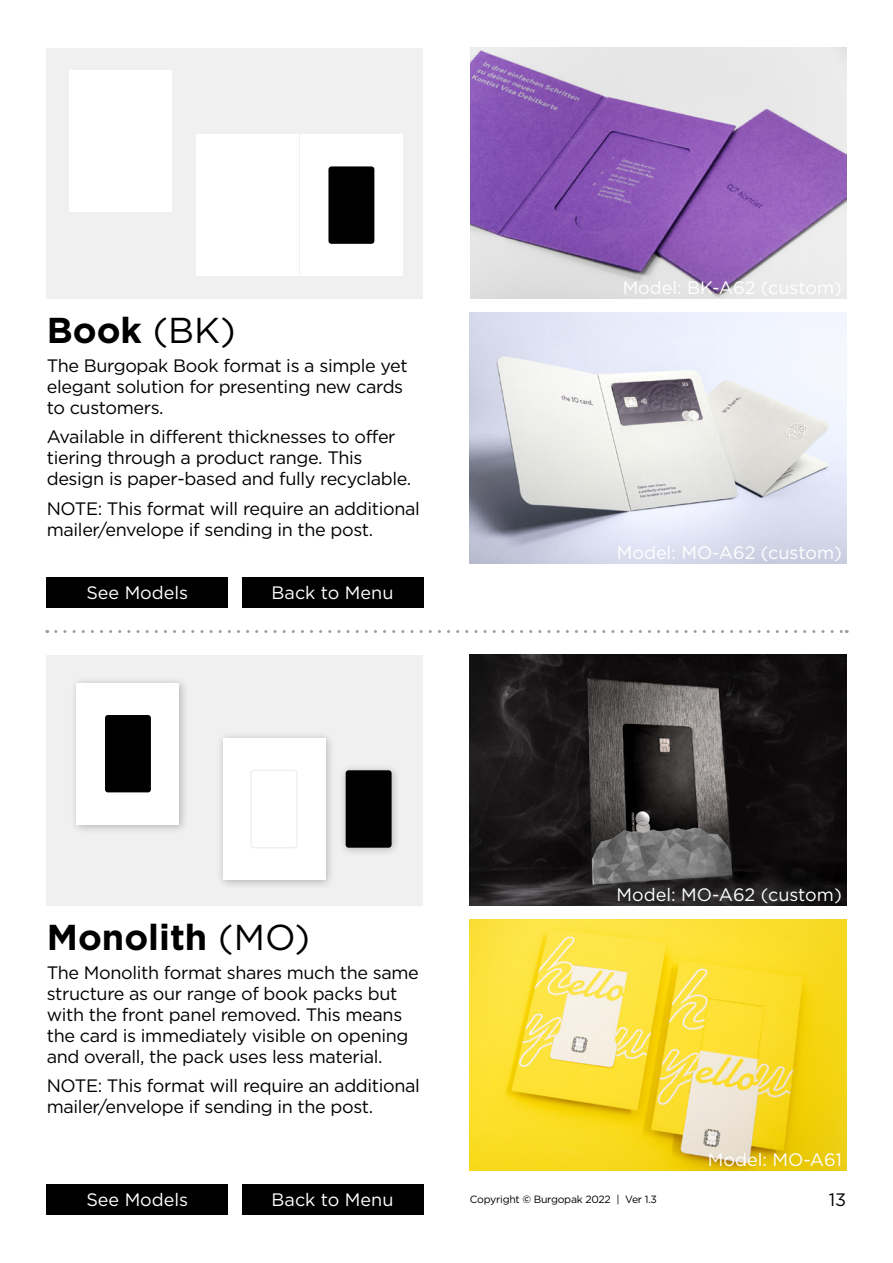
<style>
.page{position:relative;width:893px;height:1263px;background:#fff}
.page>*{position:absolute;margin:0;border:0;box-sizing:border-box;transform-origin:0 0}
.t1{font:700 36px "Gotham";color:#000}
.t2{font:18px/21px "Gotham";letter-spacing:-.02em;color:#000}
.t3{font:18px "Gotham";color:#fff}
.t4{font:18px "Gotham";color:#020203}
.t5{font:10.5px "Gotham";letter-spacing:-.025em;color:#000}
.s1{font-weight:400}
.s2{font-weight:500}
</style>
<div class="page">
<img style="left:470px;top:48px;width:376px;height:251px">
<div style="left:242px;top:577px;width:181px;height:31px;background:#000"></div>
<div style="left:242px;top:1184px;width:181px;height:31px;background:#000"></div>
<div style="left:47px;top:655px;width:376px;height:251px;background:#f0f0f0"></div>
<img style="left:470px;top:655px;width:376px;height:251px">
<img style="left:470px;top:920px;width:376px;height:250px">
<div style="left:47px;top:1184px;width:181px;height:31px;background:#000"></div>
<div style="left:47px;top:48px;width:376px;height:251px;background:#f0f0f0"></div>
<img style="left:470px;top:313px;width:376px;height:250px">
<div style="left:47px;top:577px;width:181px;height:31px;background:#000"></div>
<svg style="left:56px;top:630px;width:791px;height:3px"></svg>
<div style="left:70px;top:676px;width:119px;height:158px;background:#000;opacity:.25"></div>
<div style="left:77px;top:683px;width:102px;height:142px;background:#fff"></div>
<div style="left:105px;top:715px;width:46px;height:77px;background:#000;border-radius:3px"></div>
<div style="left:70px;top:70px;width:102px;height:142px;background:#fff"></div>
<div style="left:196px;top:134px;width:102px;height:142px;background:#fff"></div>
<div style="left:300px;top:134px;width:102px;height:142px;background:#fff"></div>
<div style="left:328px;top:166px;width:46px;height:78px;background:#000;border-radius:3px"></div>
<div style="left:216px;top:731px;width:119px;height:159px;background:#000;opacity:.25"></div>
<div style="left:223px;top:738px;width:102px;height:142px;background:#fff"></div>
<div style="left:250px;top:769px;width:48px;height:79px;border:2px solid #f0f0f0;border-radius:3px"></div>
<div style="left:338px;top:763px;width:63px;height:94px;background:#000;opacity:.25"></div>
<div style="left:346px;top:770px;width:46px;height:78px;background:#000;border-radius:3px"></div>
<h1 class="t1" style="left:47px;top:309px;width:191px">Book <span class="s1">(BK)</span></h1>
<p class="t2" style="left:47px;top:355px;width:362px">The Burgopak Book format is a simple yet elegant solution for presenting new cards to customers.</p>
<p class="t2" style="left:47px;top:426px;width:366px">Available in different thicknesses to offer tiering through a product range. This design is paper-based and fully recyclable.</p>
<p class="t2" style="left:47px;top:498px;width:375px">NOTE: This format will require an additional mailer/envelope if sending in the post.</p>
<p class="t3" style="left:86px;top:583px;width:103px">See Models</p>
<p class="t3" style="left:272px;top:583px;width:123px">Back to Menu</p>
<p class="t3" style="left:623px;top:278px;width:221px">Model: BK-A62 (custom)</p>
<p class="t3" style="left:617px;top:543px;width:227px">Model: MO-A62 (custom)</p>
<h1 class="t1" style="left:47px;top:916px;width:265px">Monolith <span class="s1">(MO)</span></h1>
<p class="t2" style="left:47px;top:962px;width:374px">The Monolith format shares much the same structure as our range of book packs but with the front panel removed. This means the card is immediately visible on opening and overall, the pack uses less material.</p>
<p class="t2" style="left:47px;top:1075px;width:375px">NOTE: This format will require an additional mailer/envelope if sending in the post.</p>
<p class="t3" style="left:86px;top:1190px;width:103px">See Models</p>
<p class="t3" style="left:272px;top:1190px;width:123px">Back to Menu</p>
<p class="t3" style="left:617px;top:885px;width:227px">Model: MO-A62 (custom)</p>
<p class="t5" style="left:470px;top:1194px;width:189px">Copyright <span class="s2">©</span> Burgopak 2022 | Ver 1.3</p>
<p class="t3" style="left:708px;top:1150px;width:136px">Model: MO-A61</p>
<p class="t4" style="left:829px;top:1190px;width:19px">13</p>
</div>
